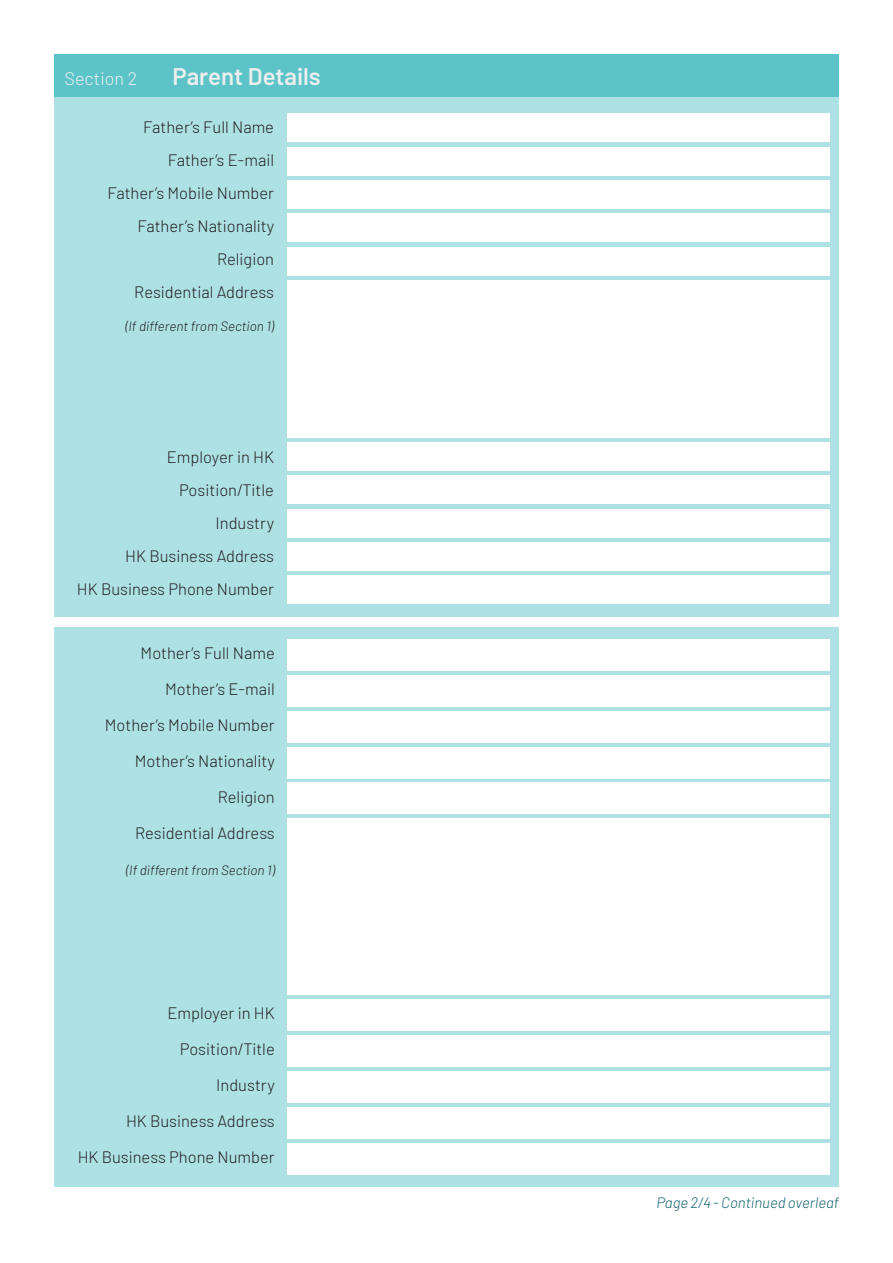
<style>
.page{position:relative;width:893px;height:1263px;background:#fff}
.page>*{position:absolute;margin:0;border:0;box-sizing:border-box;transform-origin:0 0}
.t1{font:600 24px "Barlow";color:#edeeed}
.t2{font:300 18px "Barlow";color:#edeeed}
.t3{font:300 16.5px/33px "Barlow";color:#231f20;text-align:right}
.t4{font:italic 300 15px "Barlow";color:#11646f}
.t5{font:italic 300 13.5px "Barlow";color:#231f20}
</style>
<div class="page">
<div style="left:54px;top:628px;width:785px;height:559px;background:#ade1e4"></div>
<div style="left:54px;top:96px;width:785px;height:521px;background:#ade1e4"></div>
<div style="left:54px;top:54px;width:785px;height:42px;background:#5cc4c9"></div>
<div style="left:287px;top:113px;width:542px;height:29px;background:#fff"></div>
<div style="left:287px;top:147px;width:542px;height:28px;background:#fff"></div>
<div style="left:287px;top:180px;width:542px;height:29px;background:#fff"></div>
<div style="left:287px;top:213px;width:542px;height:29px;background:#fff"></div>
<div style="left:287px;top:542px;width:542px;height:29px;background:#fff"></div>
<div style="left:287px;top:575px;width:542px;height:29px;background:#fff"></div>
<div style="left:287px;top:247px;width:542px;height:29px;background:#fff"></div>
<div style="left:287px;top:442px;width:542px;height:29px;background:#fff"></div>
<div style="left:287px;top:475px;width:542px;height:29px;background:#fff"></div>
<div style="left:287px;top:509px;width:542px;height:28px;background:#fff"></div>
<div style="left:287px;top:280px;width:542px;height:157px;background:#fff"></div>
<div style="left:287px;top:639px;width:542px;height:31px;background:#fff"></div>
<div style="left:287px;top:675px;width:542px;height:31px;background:#fff"></div>
<div style="left:287px;top:711px;width:542px;height:31px;background:#fff"></div>
<div style="left:287px;top:747px;width:542px;height:31px;background:#fff"></div>
<div style="left:287px;top:783px;width:542px;height:31px;background:#fff"></div>
<div style="left:287px;top:1143px;width:542px;height:31px;background:#fff"></div>
<div style="left:287px;top:1000px;width:542px;height:31px;background:#fff"></div>
<div style="left:287px;top:1036px;width:542px;height:31px;background:#fff"></div>
<div style="left:287px;top:1071px;width:542px;height:31px;background:#fff"></div>
<div style="left:287px;top:1107px;width:542px;height:31px;background:#fff"></div>
<div style="left:287px;top:819px;width:542px;height:176px;background:#fff"></div>
<p class="t2" style="left:65px;top:67px;width:74px">Section 2</p>
<h1 class="t1" style="left:173px;top:61px;width:150px">Parent Details</h1>
<p class="t3" style="left:107px;top:110px;width:168px">Father’s Full Name<br>Father’s E-mail<br>Father’s Mobile Number<br>Father’s Nationality<br>Religion<br>Residential Address</p>
<p class="t5" style="left:125px;top:318px;width:150px">(If different from Section 1)</p>
<p class="t3" style="left:77px;top:440px;width:199px">Employer in HK<br>Position/Title<br>Industry<br>HK Business Address<br>HK Business Phone Number</p>
<p class="t3" style="left:105px;top:635px;width:171px;line-height:36px">Mother’s Full Name<br>Mother’s E-mail<br>Mother’s Mobile Number<br>Mother’s Nationality<br>Religion<br>Residential Address</p>
<p class="t5" style="left:126px;top:862px;width:150px">(If different from Section 1)</p>
<p class="t3" style="left:78px;top:995px;width:199px;line-height:36px">Employer in HK<br>Position/Title<br>Industry<br>HK Business Address<br>HK Business Phone Number</p>
<p class="t4" style="left:656px;top:1193px;width:184px">Page 2/4 - Continued overleaf</p>
</div>
